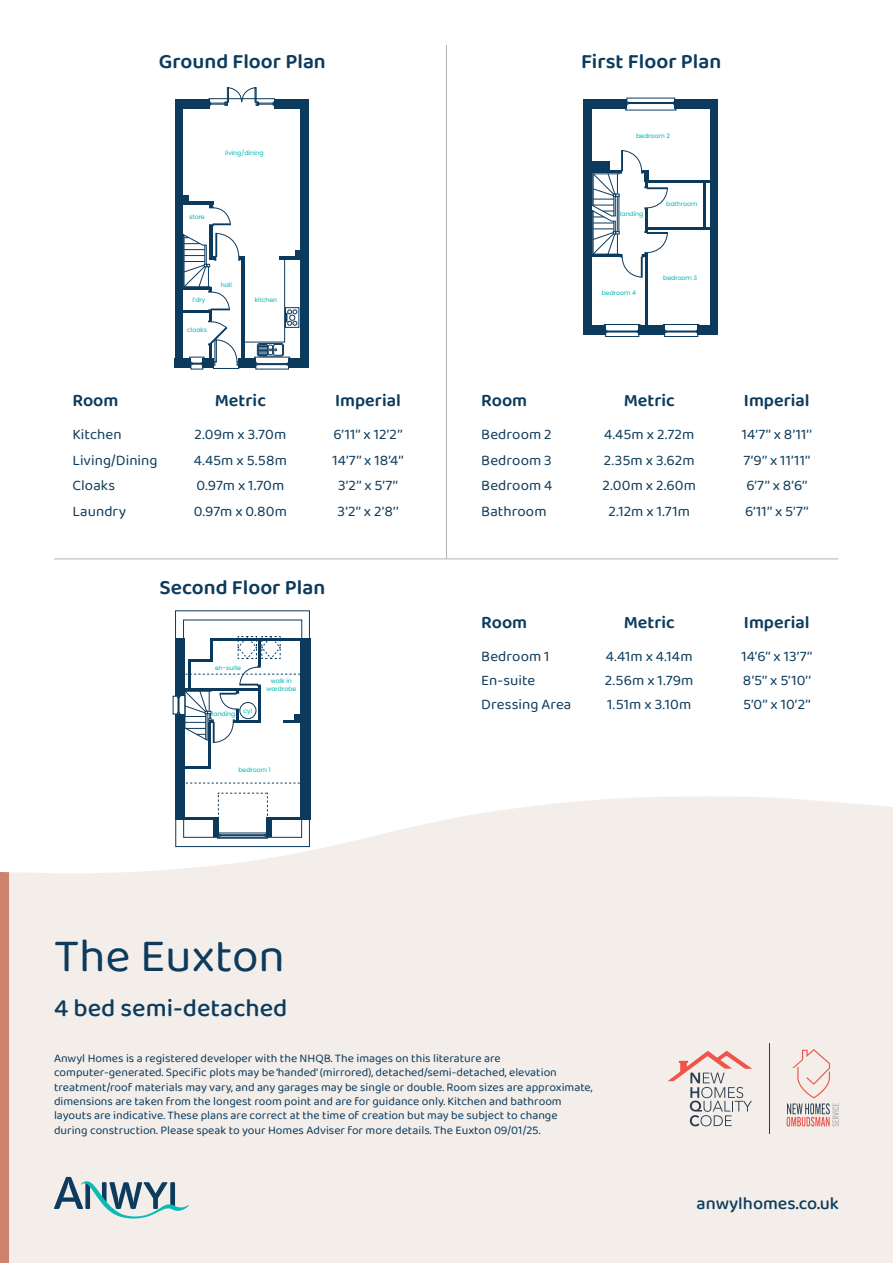
<style>
.page{position:relative;width:893px;height:1263px;background:#fff}
.page>*{position:absolute;margin:0;border:0;box-sizing:border-box;transform-origin:0 0}
.t1{font:48px "Baloo 2";color:#0c3b5d}
.t2{font:500 25.5px "Baloo 2";color:#0c3b5d}
.t3{font:600 21px "Baloo 2";color:#0c3b5d}
.t4{font:600 18px "Baloo 2";color:#0c3b5d}
.t5{font:500 18px "Baloo 2";color:#0c3b5d}
.t6{font:15px "Baloo 2";letter-spacing:.005em;color:#0c3b5d}
.t7{font:12px/14.4px "Baloo 2";color:#0c3b5d}
.t8{font:6.15px/7.4px "Poppins";color:#00b5b4;text-align:center}
</style>
<div class="page">
<div style="left:9px;top:796px;width:884px;height:467px;background:#f3eeea"></div>
<div style="left:0;top:870px;width:9px;height:393px;background:#cf816c"></div>
<svg style="left:54px;top:1177px;width:135px;height:41px;background:#acbfc4"></svg>
<svg style="left:787px;top:1049px;width:52px;height:77px;background:#e7d4d1"></svg>
<svg style="left:667px;top:1051px;width:85px;height:75px;background:#dfd1ce"></svg>
<hr style="left:769px;top:1043px;width:1px;height:91px;background:#2b3d50">
<svg style="left:209px;top:88px;width:66px;height:17px"></svg>
<div style="left:175px;top:99px;width:34px;height:10px;background:#0c3a5d"></div>
<div style="left:274px;top:99px;width:35px;height:10px;background:#0c3a5d"></div>
<div style="left:301px;top:106px;width:8px;height:256px;background:#0c3a5d"></div>
<div style="left:288px;top:358px;width:21px;height:10px;background:#0c3a5d"></div>
<div style="left:175px;top:358px;width:16px;height:10px;background:#0c3a5d"></div>
<div style="left:175px;top:104px;width:8px;height:256px;background:#0c3a5d"></div>
<hr style="left:177px;top:201px;width:36px;height:4px;background:#0c3a5d">
<hr style="left:280px;top:256px;width:24px;height:4px;background:#0c3a5d">
<svg style="left:209px;top:201px;width:21px;height:25px"></svg>
<hr style="left:209px;top:225px;width:4px;height:35px;background:#0c3a5d">
<div style="left:181px;top:195px;width:8px;height:8px;background:#0c3a5d"></div>
<svg style="left:183px;top:233px;width:114px;height:136px"></svg>
<div style="left:295px;top:250px;width:7px;height:8px;background:#0c3a5d"></div>
<svg style="left:626px;top:98px;width:50px;height:12px"></svg>
<svg style="left:663px;top:324px;width:36px;height:13px"></svg>
<svg style="left:604px;top:324px;width:36px;height:13px"></svg>
<div style="left:585px;top:99px;width:42px;height:10px;background:#0c3a5d"></div>
<div style="left:674px;top:99px;width:44px;height:10px;background:#0c3a5d"></div>
<div style="left:710px;top:100px;width:8px;height:230px;background:#0c3a5d"></div>
<div style="left:697px;top:326px;width:21px;height:9px;background:#0c3a5d"></div>
<div style="left:638px;top:326px;width:27px;height:9px;background:#0c3a5d"></div>
<div style="left:583px;top:326px;width:23px;height:9px;background:#0c3a5d"></div>
<div style="left:583px;top:99px;width:9px;height:229px;background:#0c3a5d"></div>
<hr style="left:646px;top:180px;width:66px;height:3px;background:#0c3a5d">
<hr style="left:645px;top:253px;width:2px;height:75px;background:#0c3a5d">
<svg style="left:592px;top:150px;width:76px;height:127px"></svg>
<hr style="left:646px;top:228px;width:66px;height:2px;background:#0c3a5d">
<hr style="left:703px;top:182px;width:2px;height:48px;background:#0c3a5d">
<div style="left:591px;top:162px;width:18px;height:10px;background:#0c3a5d"></div>
<svg style="left:175px;top:611px;width:135px;height:48px"></svg>
<svg style="left:176px;top:793px;width:134px;height:54px"></svg>
<svg style="left:184px;top:783px;width:116px;height:1px"></svg>
<div style="left:175px;top:714px;width:9px;height:106px;background:#0c3a5d"></div>
<div style="left:175px;top:638px;width:9px;height:58px;background:#0c3a5d"></div>
<div style="left:300px;top:638px;width:11px;height:182px;background:#0c3a5d"></div>
<hr style="left:188px;top:659px;width:25px;height:3px;background:#0c3a5d">
<hr style="left:188px;top:660px;width:3px;height:30px;background:#0c3a5d">
<hr style="left:210px;top:639px;width:3px;height:22px;background:#0c3a5d">
<hr style="left:210px;top:638px;width:95px;height:3px;background:#0c3a5d">
<hr style="left:258px;top:640px;width:2px;height:26px;background:#0c3a5d">
<hr style="left:209px;top:722px;width:2px;height:45px;background:#0c3a5d">
<hr style="left:181px;top:766px;width:30px;height:3px;background:#0c3a5d">
<svg style="left:173px;top:666px;width:127px;height:77px"></svg>
<hr style="left:179px;top:817px;width:40px;height:3px;background:#0c3a5d">
<hr style="left:266px;top:817px;width:40px;height:3px;background:#0c3a5d">
<div style="left:213px;top:819px;width:6px;height:18px;background:#0c3a5d"></div>
<div style="left:266px;top:819px;width:6px;height:18px;background:#0c3a5d"></div>
<hr style="left:54px;top:558px;width:784px;height:1px;background:#b6b3b3">
<hr style="left:446px;top:45px;width:1px;height:514px;background:#b6b3b3">
<p class="t3" style="left:159px;top:46px;width:168px">Ground Floor Plan</p>
<p class="t3" style="left:581px;top:46px;width:142px">First Floor Plan</p>
<p class="t8" style="left:225px;top:150px;width:40px">living/dining</p>
<p class="t8" style="left:189px;top:213px;width:17px">store</p>
<p class="t8" style="left:193px;top:297px;width:14px">l’dry</p>
<p class="t8" style="left:187px;top:326px;width:21px">cloaks</p>
<p class="t8" style="left:221px;top:281px;width:13px">hall</p>
<p class="t8" style="left:255px;top:296px;width:24px">kitchen</p>
<p class="t4" style="left:72px;top:387px;width:48px">Room</p>
<p class="t4" style="left:215px;top:387px;width:53px">Metric</p>
<p class="t4" style="left:335px;top:387px;width:67px">Imperial</p>
<p class="t6" style="left:72px;top:424px;width:51px">Kitchen</p>
<p class="t6" style="left:195px;top:424px;width:93px">2.09m x 3.70m</p>
<p class="t6" style="left:334px;top:424px;width:70px">6’11’’ x 12’2’’</p>
<p class="t6" style="left:72px;top:449px;width:87px">Living/Dining</p>
<p class="t6" style="left:194px;top:449px;width:95px">4.45m x 5.58m</p>
<p class="t6" style="left:333px;top:449px;width:72px">14’7’’ x 18’4’’</p>
<p class="t6" style="left:72px;top:475px;width:44px">Cloaks</p>
<p class="t6" style="left:196px;top:475px;width:89px">0.97m x 1.70m</p>
<p class="t6" style="left:338px;top:475px;width:61px">3’2’’ x 5’7’’</p>
<p class="t6" style="left:72px;top:500px;width:55px">Laundry</p>
<p class="t6" style="left:194px;top:500px;width:95px">0.97m x 0.80m</p>
<p class="t6" style="left:338px;top:500px;width:62px">3’2’’ x 2’8’’</p>
<p class="t3" style="left:160px;top:572px;width:167px">Second Floor Plan</p>
<p class="t8" style="left:215px;top:664px;width:27px">en-suite</p>
<p class="t8" style="left:212px;top:710px;width:25px">landing</p>
<p class="t8" style="left:244px;top:707px;width:10px">cyl</p>
<p class="t8" style="left:266px;top:677px;width:31px">walk in wardrobe</p>
<p class="t8" style="left:238px;top:766px;width:34px">bedroom 1</p>
<p class="t1" style="left:54px;top:922px;width:232px">The Euxton</p>
<p class="t2" style="left:54px;top:989px;width:235px">4 bed semi-detached</p>
<p class="t8" style="left:636px;top:132px;width:35px">bedroom 2</p>
<p class="t8" style="left:620px;top:210px;width:25px">landing</p>
<p class="t8" style="left:666px;top:200px;width:33px">bathroom</p>
<p class="t8" style="left:602px;top:289px;width:36px">bedroom 4</p>
<p class="t8" style="left:663px;top:274px;width:36px">bedroom 3</p>
<p class="t4" style="left:481px;top:387px;width:48px">Room</p>
<p class="t4" style="left:624px;top:387px;width:53px">Metric</p>
<p class="t4" style="left:744px;top:387px;width:67px">Imperial</p>
<p class="t6" style="left:481px;top:424px;width:72px">Bedroom 2</p>
<p class="t6" style="left:604px;top:424px;width:92px">4.45m x 2.72m</p>
<p class="t6" style="left:742px;top:424px;width:71px">14’7’’ x 8’11’’</p>
<p class="t6" style="left:481px;top:449px;width:72px">Bedroom 3</p>
<p class="t6" style="left:604px;top:449px;width:92px">2.35m x 3.62m</p>
<p class="t6" style="left:743px;top:449px;width:68px">7’9’’ x 11’11’’</p>
<p class="t6" style="left:481px;top:475px;width:73px">Bedroom 4</p>
<p class="t6" style="left:602px;top:475px;width:95px">2.00m x 2.60m</p>
<p class="t6" style="left:746px;top:475px;width:62px">6’7’’ x 8’6’’</p>
<p class="t6" style="left:481px;top:500px;width:67px">Bathroom</p>
<p class="t6" style="left:609px;top:500px;width:83px">2.12m x 1.71m</p>
<p class="t6" style="left:745px;top:500px;width:65px">6’11’’ x 5’7’’</p>
<p class="t4" style="left:481px;top:609px;width:48px">Room</p>
<p class="t4" style="left:624px;top:609px;width:53px">Metric</p>
<p class="t4" style="left:744px;top:609px;width:67px">Imperial</p>
<p class="t6" style="left:481px;top:645px;width:70px">Bedroom 1</p>
<p class="t6" style="left:606px;top:645px;width:88px">4.41m x 4.14m</p>
<p class="t6" style="left:741px;top:645px;width:72px">14’6’’ x 13’7’’</p>
<p class="t6" style="left:481px;top:669px;width:56px">En-suite</p>
<p class="t6" style="left:605px;top:669px;width:90px">2.56m x 1.79m</p>
<p class="t6" style="left:743px;top:669px;width:69px">8’5’’ x 5’10’’</p>
<p class="t6" style="left:481px;top:693px;width:92px">Dressing Area</p>
<p class="t6" style="left:607px;top:693px;width:86px">1.51m x 3.10m</p>
<p class="t6" style="left:743px;top:693px;width:69px">5’0’’ x 10’2’’</p>
<p class="t7" style="left:54px;top:1051px;width:540px">Anwyl Homes is a registered developer with the NHQB. The images on this literature are computer-generated. Specific plots may be ‘handed’ (mirrored), detached/semi-detached, elevation treatment/roof materials may vary, and any garages may be single or double. Room sizes are approximate, dimensions are taken from the longest room point and are for guidance only. Kitchen and bathroom layouts are indicative. These plans are correct at the time of creation but may be subject to change during construction. Please speak to your Homes Adviser for more details. The Euxton 09/01/25.</p>
<p class="t5" style="left:697px;top:1190px;width:144px">anwylhomes.co.uk</p>
</div>
